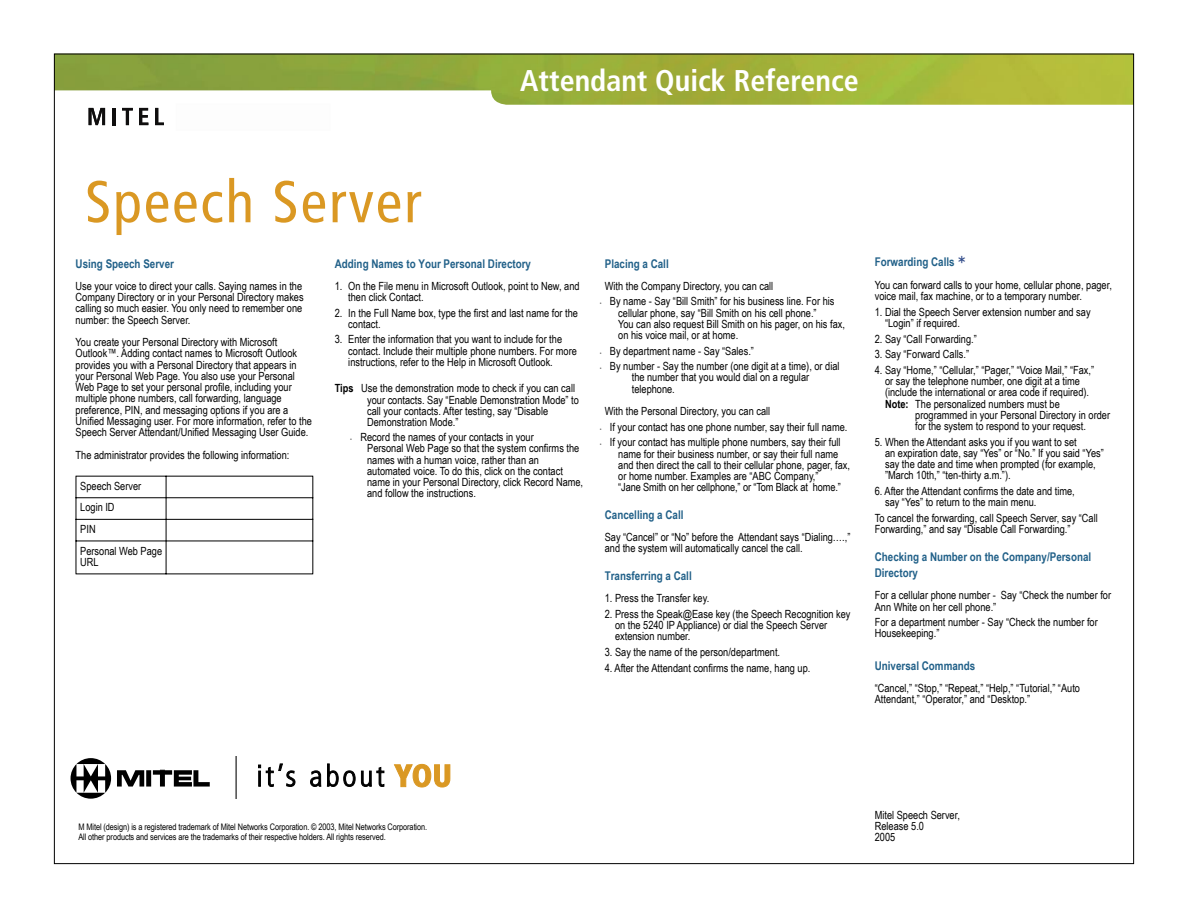
<style>
.page{position:relative;width:1188px;height:918px;background:#fff}
.page>*{position:absolute;margin:0;border:0;box-sizing:border-box;transform-origin:0 0}
.t1{font:700 condensed 30px "Frutiger";color:#fff}
.heading_1{font:700 12px/16.5px "Arial Narrow";color:#226189}
.Body_-_Attendant_doc{font:11.25px/11.2px "Arial Narrow";color:#000}
.heading_1-2{font:11.25px/11.2px "Arial Narrow";color:#000}
.t2{font:9px/10.8px "Arial Narrow";letter-spacing:-.01em;color:#000}
.s1{font-weight:700}
.s2{font-family:"Futura BT";font-weight:400;font-size:21px;color:#334d8b}
</style>
<div class="page">
<img style="left:56px;top:56px;width:1076px;height:49px">
<hr style="left:76px;top:476px;width:90px;height:1px;background:#000">
<hr style="left:166px;top:476px;width:147px;height:1px;background:#000">
<hr style="left:76px;top:497px;width:90px;height:1px;background:#000">
<hr style="left:166px;top:497px;width:147px;height:1px;background:#000">
<hr style="left:76px;top:519px;width:90px;height:1px;background:#000">
<hr style="left:166px;top:519px;width:147px;height:1px;background:#000">
<svg style="left:166px;top:477px;width:1px;height:64px"></svg>
<hr style="left:76px;top:541px;width:90px;height:1px;background:#000">
<svg style="left:76px;top:477px;width:1px;height:64px"></svg>
<hr style="left:76px;top:541px;width:1px;height:33px;background:#000">
<hr style="left:166px;top:541px;width:147px;height:1px;background:#000">
<svg style="left:312px;top:477px;width:1px;height:64px"></svg>
<hr style="left:166px;top:541px;width:1px;height:33px;background:#000">
<hr style="left:312px;top:541px;width:1px;height:33px;background:#000">
<hr style="left:76px;top:574px;width:90px;height:1px;background:#000">
<hr style="left:166px;top:574px;width:147px;height:1px;background:#000">
<svg style="left:258px;top:763px;width:38px;height:24px"></svg>
<svg style="left:310px;top:763px;width:75px;height:24px"></svg>
<svg style="left:393px;top:764px;width:57px;height:24px"></svg>
<svg style="left:71px;top:758px;width:40px;height:41px"></svg>
<div style="left:146px;top:770px;width:5px;height:17px;background:#000"></div>
<svg style="left:117px;top:770px;width:27px;height:17px"></svg>
<svg style="left:153px;top:770px;width:57px;height:17px"></svg>
<hr style="left:236px;top:756px;width:1px;height:43px;background:#000">
<svg style="left:89px;top:108px;width:16px;height:17px"></svg>
<hr style="left:113px;top:108px;width:3px;height:17px;background:#0f0e0e">
<svg style="left:122px;top:108px;width:11px;height:17px"></svg>
<svg style="left:139px;top:108px;width:9px;height:17px"></svg>
<svg style="left:155px;top:108px;width:9px;height:17px"></svg>
<svg style="left:88px;top:181px;width:21px;height:42px"></svg>
<svg style="left:116px;top:192px;width:24px;height:43px"></svg>
<svg style="left:146px;top:192px;width:22px;height:31px"></svg>
<svg style="left:174px;top:192px;width:23px;height:31px"></svg>
<svg style="left:203px;top:192px;width:19px;height:31px"></svg>
<svg style="left:229px;top:178px;width:21px;height:44px"></svg>
<svg style="left:275px;top:181px;width:21px;height:42px"></svg>
<svg style="left:303px;top:192px;width:22px;height:31px"></svg>
<svg style="left:332px;top:192px;width:68px;height:31px"></svg>
<svg style="left:408px;top:192px;width:13px;height:30px"></svg>
<p class="t1" style="left:520px;top:63px;width:340px">Attendant Quick Reference</p>
<p class="heading_1" style="left:76px;top:255px;width:100px">Using Speech Server</p>
<p class="Body_-_Attendant_doc" style="left:76px;top:280px;width:230px">Use your voice to direct your calls. Saying names in the Company Directory or in your Personal Directory makes calling so much easier. You only need to remember one number: the Speech Server.</p>
<p class="Body_-_Attendant_doc" style="left:76px;top:336px;width:238px">You create your Personal Directory with Microsoft Outlook™. Adding contact names to Microsoft Outlook provides you with a Personal Directory that appears in your Personal Web Page. You also use your Personal Web Page to set your personal profile, including your multiple phone numbers, call forwarding, language preference, PIN, and messaging options if you are a Unified Messaging user. For more information, refer to the Speech Server Attendant/Unified Messaging User Guide.</p>
<p class="Body_-_Attendant_doc" style="left:76px;top:449px;width:215px">The administrator provides the following information:</p>
<p class="Body_-_Attendant_doc" style="left:80px;top:480px;width:63px">Speech Server</p>
<p class="Body_-_Attendant_doc" style="left:80px;top:501px;width:36px">Login ID</p>
<p class="Body_-_Attendant_doc" style="left:80px;top:523px;width:17px">PIN</p>
<p class="Body_-_Attendant_doc" style="left:80px;top:545px;width:83px">Personal Web Page<br>URL</p>
<p class="heading_1" style="left:335px;top:255px;width:198px">Adding Names to Your Personal Directory</p>
<p class="Body_-_Attendant_doc" style="left:348px;top:280px;width:233px;text-indent:-14px">1. On the File menu in Microsoft Outlook, point to New, and then click Contact.</p>
<p class="Body_-_Attendant_doc" style="left:348px;top:307px;width:231px;text-indent:-14px">2. In the Full Name box, type the first and last name for the contact.</p>
<p class="Body_-_Attendant_doc" style="left:348px;top:333px;width:230px;text-indent:-14px">3. Enter the information that you want to include for the contact. Include their multiple phone numbers. For more instructions, refer to the Help in Microsoft Outlook.</p>
<p class="Body_-_Attendant_doc" style="left:367px;top:382px;width:213px;text-indent:-32px"><span class="s1">Tips</span> Use the demonstration mode to check if you can call your contacts. Say “Enable Demonstration Mode” to call your contacts. After testing, say “Disable Demonstration Mode.”</p>
<p class="Body_-_Attendant_doc" style="left:367px;top:431px;width:218px;text-indent:-7px">Record the names of your contacts in your<br>Personal Web Page so that the system confirms the names with a human voice, rather than an automated voice. To do this, click on the contact name in your Personal Directory, click Record Name, and follow the instructions.</p>
<p class="heading_1" style="left:605px;top:255px;width:65px">Placing a Call</p>
<p class="heading_1-2" style="left:605px;top:280px;width:170px">With the Company Directory, you can call</p>
<p class="Body_-_Attendant_doc" style="left:618px;top:295px;width:228px;text-indent:-8px">By name - Say “Bill Smith” for his business line. For his cellular phone, say “Bill Smith on his cell phone.”<br>You can also request Bill Smith on his pager, on his fax, on his voice mail, or at home.</p>
<p class="Body_-_Attendant_doc" style="left:610px;top:345px;width:146px">By department name - Say “Sales.”</p>
<p class="Body_-_Attendant_doc" style="left:632px;top:360px;width:209px;text-indent:-22px">By number - Say the number (one digit at a time), or dial the number that you would dial on a regular telephone.</p>
<p class="Body_-_Attendant_doc" style="left:605px;top:405px;width:167px">With the Personal Directory, you can call</p>
<p class="Body_-_Attendant_doc" style="left:610px;top:421px;width:239px">If your contact has one phone number, say their full name.</p>
<p class="Body_-_Attendant_doc" style="left:618px;top:436px;width:233px;text-indent:-8px">If your contact has multiple phone numbers, say their full name for their business number, or say their full name and then direct the call to their cellular phone, pager, fax, or home number. Examples are “ABC Company,”<br>“Jane Smith on her cellphone,” or “Tom Black at home.”</p>
<p class="heading_1" style="left:605px;top:506px;width:80px">Cancelling a Call</p>
<p class="Body_-_Attendant_doc" style="left:605px;top:531px;width:247px">Say “Cancel” or “No” before the Attendant says “Dialing….,” and the system will automatically cancel the call.</p>
<p class="heading_1" style="left:605px;top:567px;width:88px">Transferring a Call</p>
<p class="Body_-_Attendant_doc" style="left:605px;top:592px;width:106px">1. Press the Transfer key.</p>
<p class="Body_-_Attendant_doc" style="left:615px;top:608px;width:237px;text-indent:-10px">2. Press the Speak@Ease key (the Speech Recognition key on the 5240 IP Appliance) or dial the Speech Server extension number.</p>
<p class="Body_-_Attendant_doc" style="left:605px;top:646px;width:177px">3. Say the name of the person/department.</p>
<p class="Body_-_Attendant_doc" style="left:605px;top:662px;width:207px">4. After the Attendant confirms the name, hang up.</p>
<p class="heading_1" style="left:875px;top:253px;width:93px">Forwarding Calls <span class="s2">*</span></p>
<p class="Body_-_Attendant_doc" style="left:875px;top:279px;width:239px">You can forward calls to your home, cellular phone, pager, voice mail, fax machine, or to a temporary number.</p>
<p class="Body_-_Attendant_doc" style="left:885px;top:306px;width:207px;text-indent:-10px">1. Dial the Speech Server extension number and say “Login” if required.</p>
<p class="Body_-_Attendant_doc" style="left:875px;top:333px;width:104px">2. Say “Call Forwarding.”</p>
<p class="Body_-_Attendant_doc" style="left:875px;top:348px;width:96px">3. Say “Forward Calls.”</p>
<p class="Body_-_Attendant_doc" style="left:875px;top:364px;width:221px">4. Say “Home,” “Cellular,” “Pager,” “Voice Mail,” “Fax,”</p>
<p class="Body_-_Attendant_doc" style="left:885px;top:375px;width:196px">or say the telephone number, one digit at a time</p>
<p class="Body_-_Attendant_doc" style="left:885px;top:386px;width:206px">(include the international or area code if required).</p>
<p class="Body_-_Attendant_doc" style="left:885px;top:398px;width:176px"><span class="s1">Note:</span> The personalized numbers must be</p>
<p class="Body_-_Attendant_doc" style="left:915px;top:409px;width:196px">programmed in your Personal Directory in order</p>
<p class="Body_-_Attendant_doc" style="left:915px;top:420px;width:172px">for the system to respond to your request.</p>
<p class="Body_-_Attendant_doc" style="left:885px;top:436px;width:220px;text-indent:-10px">5. When the Attendant asks you if you want to set<br>an expiration date, say “Yes” or “No.” If you said “Yes” say the date and time when prompted (for example, ”March 10th,” “ten-thirty a.m.”).</p>
<p class="Body_-_Attendant_doc" style="left:885px;top:485px;width:191px;text-indent:-10px">6. After the Attendant confirms the date and time, say “Yes” to return to the main menu.</p>
<p class="Body_-_Attendant_doc" style="left:875px;top:512px;width:225px">To cancel the forwarding, call Speech Server, say “Call<br>Forwarding,” and say “Disable Call Forwarding.”</p>
<p class="heading_1" style="left:875px;top:548px;width:218px">Checking a Number on the Company/Personal<br>Directory</p>
<p class="heading_1-2" style="left:875px;top:589px;width:238px">For a cellular phone number - Say “Check the number for<br>Ann White on her cell phone.”</p>
<p class="Body_-_Attendant_doc" style="left:875px;top:616px;width:225px">For a department number - Say “Check the number for<br>Housekeeping.”</p>
<p class="heading_1" style="left:875px;top:656px;width:102px">Universal Commands</p>
<p class="heading_1-2" style="left:875px;top:682px;width:207px">“Cancel,” “Stop,” “Repeat,” “Help,” “Tutorial,” “Auto<br>Attendant,” “Operator,” and “Desktop.”</p>
<p class="t2" style="left:78px;top:821px;width:350px">M Mitel (design) is a registered trademark of Mitel Networks Corporation. © 2003, Mitel Networks Corporation.<br>All other products and services are the trademarks of their respective holders. All rights reserved.</p>
<p class="Body_-_Attendant_doc" style="left:875px;top:809px;width:87px">Mitel Speech Server,<br>Release 5.0<br>2005</p>
</div>
